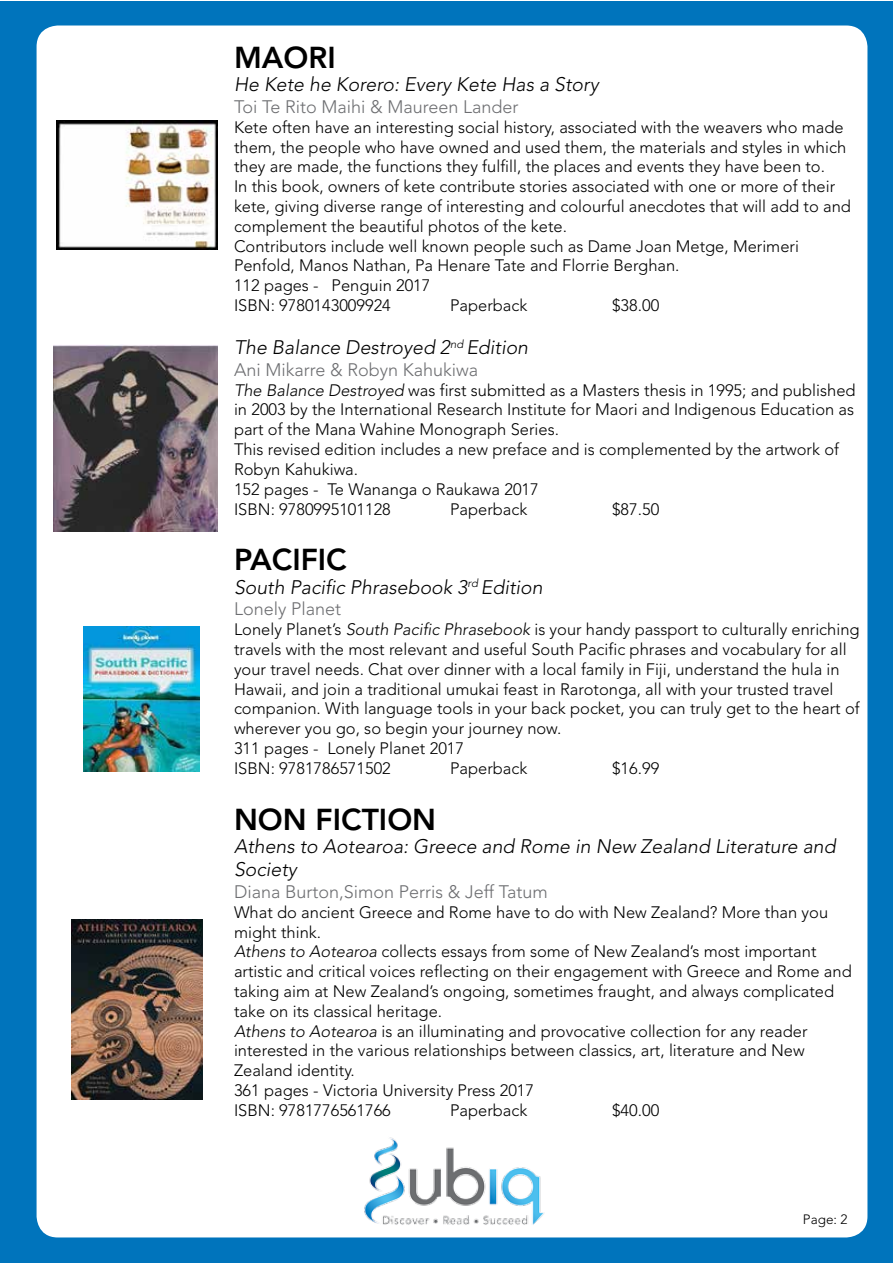
<style>
.page{position:relative;width:893px;height:1263px;background:#fff}
.page>*{position:absolute;margin:0;border:0;box-sizing:border-box;transform-origin:0 0}
.t1{font:800 30px "Avenir LT Std";color:#000}
.t2{font:italic 300 19.5px/23.4px "Avenir LT Std";color:#000}
.t3{font:300 18px "Avenir LT Std";color:#6d6e71}
.t4{font:300 16.5px/19.8px "Avenir LT Std";color:#000}
.t5{font:300 13.5px "Avenir LT Std";color:#000}
.s1{font-style:italic}
</style>
<div class="page">
<div style="left:1px;top:1px;width:892px;height:1262px;background:#0074bc"></div>
<div style="left:37px;top:26px;width:830px;height:1211px;background:#fff;border-radius:21px"></div>
<img style="left:364px;top:1137px;width:180px;height:88px">
<img style="left:57px;top:120px;width:161px;height:129px">
<img style="left:53px;top:345px;width:165px;height:186px">
<img style="left:84px;top:627px;width:116px;height:144px">
<img style="left:72px;top:920px;width:130px;height:180px">
<h1 class="t1" style="left:234px;top:40px;width:103px">MAORI</h1>
<p class="t2" style="left:234px;top:73px;width:366px">He Kete he Korero: Every Kete Has a Story</p>
<p class="t3" style="left:234px;top:96px;width:286px">Toi Te Rito Maihi &amp; Maureen Lander</p>
<p class="t4" style="left:234px;top:117px;width:618px">Kete often have an interesting social history, associated with the weavers who made them, the people who have owned and used them, the materials and styles in which they are made, the functions they fulfill, the places and events they have been to.<br>In this book, owners of kete contribute stories associated with one or more of their kete, giving diverse range of interesting and colourful anecdotes that will add to and complement the beautiful photos of the kete.<br>Contributors include well known people such as Dame Joan Metge, Merimeri Penfold, Manos Nathan, Pa Henare Tate and Florrie Berghan.<br>112 pages - Penguin 2017<br>ISBN: 9780143009924</p>
<p class="t4" style="left:450px;top:296px;width:79px">Paperback</p>
<p class="t4" style="left:612px;top:296px;width:49px">$38.00</p>
<p class="t2" style="left:234px;top:336px;width:296px">The Balance Destroyed 2<sup>nd</sup> Edition</p>
<p class="t3" style="left:234px;top:359px;width:246px">Ani Mikarre &amp; Robyn Kahukiwa</p>
<p class="t4" style="left:234px;top:380px;width:623px"><span class="s1">The Balance Destroyed</span> was first submitted as a Masters thesis in 1995; and published in 2003 by the International Research Institute for Maori and Indigenous Education as part of the Mana Wahine Monograph Series.<br>This revised edition includes a new preface and is complemented by the artwork of Robyn Kahukiwa.<br>152 pages - Te Wananga o Raukawa 2017<br>ISBN: 9780995101128</p>
<p class="t4" style="left:450px;top:499px;width:79px">Paperback</p>
<p class="t4" style="left:612px;top:499px;width:49px">$87.50</p>
<h1 class="t1" style="left:234px;top:542px;width:114px">PACIFIC</h1>
<p class="t2" style="left:234px;top:576px;width:310px">South Pacific Phrasebook 3<sup>rd</sup> Edition</p>
<p class="t3" style="left:234px;top:598px;width:109px">Lonely Planet</p>
<p class="t4" style="left:234px;top:620px;width:627px">Lonely Planet’s <span class="s1">South Pacific Phrasebook</span> is your handy passport to culturally enriching travels with the most relevant and useful South Pacific phrases and vocabulary for all your travel needs. Chat over dinner with a local family in Fiji, understand the hula in Hawaii, and join a traditional umukai feast in Rarotonga, all with your trusted travel companion. With language tools in your back pocket, you can truly get to the heart of wherever you go, so begin your journey now.<br>311 pages - Lonely Planet 2017<br>ISBN: 9781786571502</p>
<p class="t4" style="left:450px;top:758px;width:79px">Paperback</p>
<p class="t4" style="left:612px;top:758px;width:49px">$16.99</p>
<h1 class="t1" style="left:234px;top:801px;width:204px">NON FICTION</h1>
<p class="t2" style="left:234px;top:835px;width:603px">Athens to Aotearoa: Greece and Rome in New Zealand Literature and<br>Society</p>
<p class="t3" style="left:234px;top:881px;width:315px">Diana Burton,Simon Perris &amp; Jeff Tatum</p>
<p class="t4" style="left:234px;top:902px;width:619px">What do ancient Greece and Rome have to do with New Zealand? More than you might think.<br><span class="s1">Athens to Aotearoa</span> collects essays from some of New Zealand’s most important artistic and critical voices reflecting on their engagement with Greece and Rome and taking aim at New Zealand’s ongoing, sometimes fraught, and always complicated take on its classical heritage.<br><span class="s1">Athens to Aotearoa</span> is an illuminating and provocative collection for any reader interested in the various relationships between classics, art, literature and New Zealand identity.<br>361 pages - Victoria University Press 2017<br>ISBN: 9781776561766</p>
<p class="t4" style="left:450px;top:1100px;width:79px">Paperback</p>
<p class="t4" style="left:612px;top:1100px;width:49px">$40.00</p>
<p class="t5" style="left:803px;top:1212px;width:46px">Page: 2</p>
</div>
